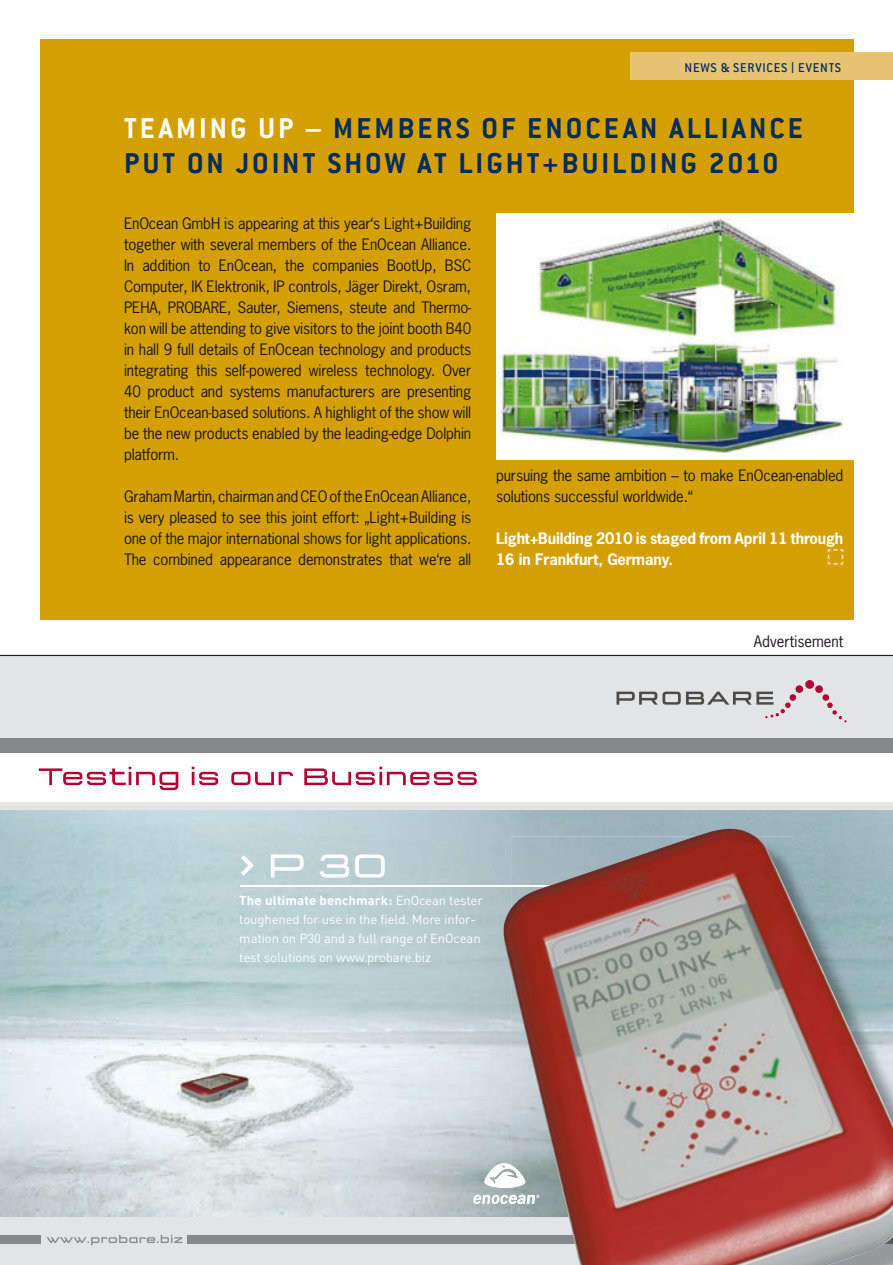
<style>
.page{position:relative;width:893px;height:1265px;background:#fff}
.page>*{position:absolute;margin:0;border:0;box-sizing:border-box;transform-origin:0 0}
.t1{font:700 31.5px "Conduit ITC";letter-spacing:.085em;color:#002c60}
.t2{font:700 31.5px "Conduit ITC";color:#fff}
.t3{font:14.88px/21px "News Gothic";letter-spacing:-.01em;color:#1a171c;text-align:justify}
.t4{font:700 14.88px/21px "News Gothic";letter-spacing:-.01em;color:#fff}
.t5{font:500 14px "Conduit ITC";letter-spacing:.05em;color:#002c60}
.t6{font:12.95px/19.1px "DIN Pro";letter-spacing:-.01em;color:#fff}
.s1{font-family:"News Gothic";font-weight:400}
.s2{color:#002c60}
.s3{font-weight:700}
</style>
<div class="page">
<img style="left:0;top:809px;width:893px;height:408px">
<div style="left:0;top:655px;width:893px;height:97px;background:#e3e4e5"></div>
<div style="left:0;top:802px;width:893px;height:7px;background:#e3e4e5"></div>
<div style="left:0;top:1217px;width:893px;height:48px;background:#e3e4e5"></div>
<div style="left:0;top:738px;width:893px;height:15px;background:#87888a"></div>
<div style="left:0;top:1235px;width:40px;height:8px;background:#87888a"></div>
<div style="left:188px;top:1235px;width:705px;height:9px;background:#87888a"></div>
<svg style="left:47px;top:1235px;width:135px;height:10px"></svg>
<svg style="left:484px;top:1163px;width:17px;height:25px"></svg>
<div style="left:822px;top:694px;width:7px;height:7px;background:#b30034;border-radius:50%"></div>
<div style="left:789px;top:694px;width:7px;height:7px;background:#b30034;border-radius:50%"></div>
<div style="left:795px;top:685px;width:8px;height:8px;background:#b30034;border-radius:50%"></div>
<div style="left:815px;top:685px;width:8px;height:8px;background:#b30034;border-radius:50%"></div>
<div style="left:805px;top:680px;width:9px;height:9px;background:#b30034;border-radius:50%"></div>
<svg style="left:616px;top:692px;width:175px;height:26px"></svg>
<svg style="left:827px;top:703px;width:19px;height:19px"></svg>
<svg style="left:39px;top:767px;width:438px;height:23px"></svg>
<hr style="left:240px;top:885px;width:446px;height:2px;background:#fff">
<svg style="left:271px;top:854px;width:114px;height:24px"></svg>
<svg style="left:241px;top:855px;width:13px;height:21px"></svg>
<svg style="left:473px;top:1195px;width:28px;height:9px"></svg>
<img style="left:501px;top:829px;width:392px;height:436px">
<div style="left:40px;top:40px;width:813px;height:580px;background:#d49f00"></div>
<div style="left:630px;top:52px;width:263px;height:27px;background:#e7c471"></div>
<div style="left:496px;top:214px;width:397px;height:246px;background:#fff"></div>
<img style="left:499px;top:217px;width:344px;height:236px">
<svg style="left:827px;top:549px;width:17px;height:16px"></svg>
<hr style="left:0;top:655px;width:893px;height:1px;background:#1a171c">
<p class="t5" style="left:685px;top:59px;width:157px">NEWS &amp; SERVICES <span class="s1">|</span> EVENTS</p>
<h1 class="t2" style="left:124px;top:110px;width:19px">TEAMING</h1>
<h1 class="t2" style="left:259px;top:110px;width:95px">UP – <span class="s2">MEM</span></h1>
<h1 class="t1" style="left:398px;top:110px;width:38px">BERS</h1>
<h1 class="t1" style="left:481px;top:110px;width:65px">OF ENOCEAN</h1>
<h1 class="t1" style="left:669px;top:110px;width:18px">ALLIANCE</h1>
<h1 class="t1" style="left:124px;top:145px;width:18px">PUT</h1>
<h1 class="t1" style="left:187px;top:145px;width:82px">ON JOINT</h1>
<h1 class="t1" style="left:327px;top:145px;width:21px">SHOW</h1>
<h1 class="t1" style="left:418px;top:145px;width:58px">AT LIGHT</h1>
<h1 class="t1" style="left:543px;top:145px;width:57px">+BUILDING</h1>
<h1 class="t1" style="left:709px;top:145px;width:71px">2010</h1>
<p class="t3" style="left:124px;top:212px;width:349px">EnOcean GmbH is appearing at this year‘s Light+Building together with several members of the EnOcean Alliance.<br>In addition to EnOcean, the companies BootUp, BSC Computer, IK Elektronik, IP controls, Jäger Direkt, Osram, PEHA, PROBARE, Sauter, Siemens, steute and Thermo&shy;kon will be attending to give visitors to the joint booth B40 in hall 9 full details of EnOcean technology and products integrating this self-powered wireless technology. Over 40 product and systems manufacturers are presenting their EnOcean-based solutions. A highlight of the show will be the new products enabled by the leading-edge Dolphin platform.</p>
<p class="t3" style="left:124px;top:485px;width:349px">Graham Martin, chairman and CEO of the EnOcean Alliance, is very pleased to see this joint effort: „Light+Building is one of the major international shows for light applications.<br>The combined appearance demonstrates that we‘re all</p>
<p class="t3" style="left:496px;top:464px;width:349px">pursuing the same ambition – to make EnOcean-enabled solutions successful worldwide.“</p>
<p class="t4" style="left:496px;top:527px;width:349px">Light+Building 2010 is staged from April 11 through<br>16 in Frankfurt, Germany.</p>
<p class="t3" style="left:754px;top:630px;width:91px">Advertisement</p>
<p class="t6" style="left:239px;top:890px;width:245px"><span class="s3">The ultimate benchmark:</span> EnOcean tester toughened for use in the field. More infor&shy;mation on P30 and a full range of EnOcean test solutions on www.probare.biz</p>
</div>
